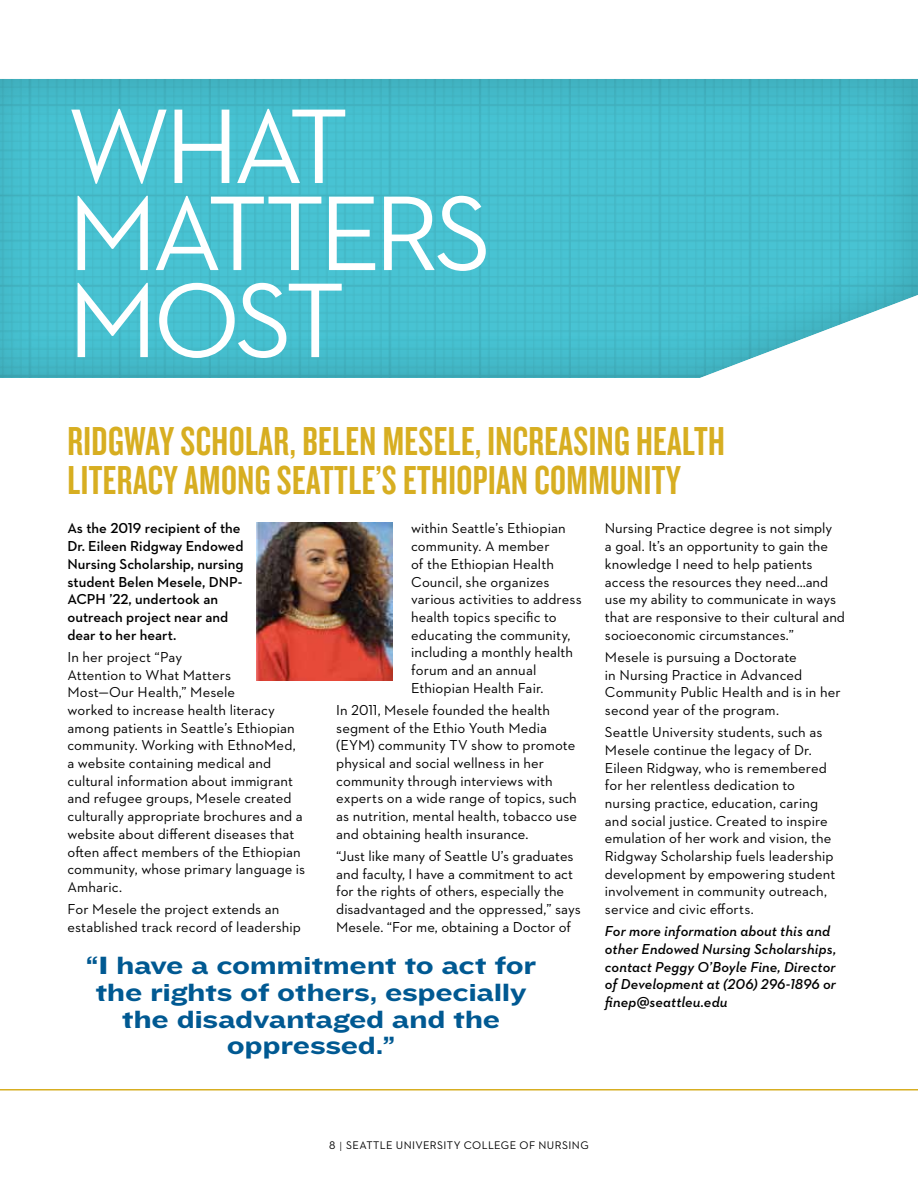
<style>
.page{position:relative;width:918px;height:1188px;background:#fff}
.page>*{position:absolute;margin:0;border:0;box-sizing:border-box;transform-origin:0 0}
.t1{font:108px/87px "Neutraface 2 Text";color:#fff}
.t2{font:42px/39px "Knockout 48 Featherweight";letter-spacing:.01em;color:#d7ae21}
.t3{font:25.95px/26.7px "Knockout HTF54 Sumo";letter-spacing:-.01em;color:#005992;text-align:center}
.t4{font:14.7px/17.7px "Neutraface 2 Text";letter-spacing:.005em;color:#000}
.t5{font:600 14.7px/17.7px "Neutraface 2 Text";color:#000}
.t6{font:italic 600 14.7px/17.7px "Neutraface 2 Text";letter-spacing:.01em;color:#000}
.t7{font:11.25px "Neutraface 2 Text";letter-spacing:.035em;color:#000}
.s1{font-weight:300;font-size:13.5px}
</style>
<div class="page">
<div style="left:0;top:76px;width:918px;height:304px;background:#000;opacity:.2"></div>
<img style="left:257px;top:522px;width:135px;height:158px">
<hr style="left:0;top:1089px;width:918px;height:1px;background:#d7ae21">
<h1 class="t1" style="left:67px;top:101px;width:426px">what matters most</h1>
<h2 class="t2" style="left:67px;top:420px;width:659px">RIDGWAY SCHOLAR, BELEN MESELE, INCREASING HEALTH<br>LITERACY AMONG SEATTLE’S ETHIOPIAN COMMUNITY</h2>
<p class="t4" style="left:605px;top:519px;width:242px">N ursing Practice degree is not simply<br>a goal. It’s an opportunity to gain the knowledge I need to help patients access the resources they need…and use my ability to communicate in ways that are responsive to their cultural and socioeconomic circumstances.”</p>
<p class="t4" style="left:605px;top:648px;width:237px">Mesele is pursuing a Doctorate<br>in N ursing Practice in Advanced<br>Community Public Health and is in her second year of the program.</p>
<p class="t4" style="left:605px;top:723px;width:232px">Seattle U niversity students, such as Mesele continue the legacy of Dr.<br>Eileen Ridgway, who is remembered for her relentless dedication to nursing practice, education, caring and social justice. Created to inspire emulation of her work and vision, the Ridgway Scholarship fuels leadership development by empowering student involvement in community outreach, service and civic efforts.</p>
<p class="t6" style="left:605px;top:922px;width:233px">For more information about this and other Endowed Nursing Scholarships, contact Peggy O’Boyle Fine, Director of Development at (206) 296-1896 or finep@seattleu.edu</p>
<p class="t5" style="left:68px;top:519px;width:177px">As the 2019 recipient of the<br>Dr. Eileen Ridgway Endowed<br>Nursing Scholarship, nursing student Belen Mesele, DNP-<br>ACPH ’22, undertook an outreach project near and dear to her heart.</p>
<p class="t4" style="left:68px;top:648px;width:239px">I n her project “Pay<br>Attention to What Matters<br>Most—Our Health,” Mesele<br>worked to increase health literacy among patients in Seattle’s Ethiopian community. Working with EthnoMed, a website containing medical and cultural information about immigrant and refugee groups, Mesele created culturally appropriate brochures and a website about different diseases that often affect members of the Ethiopian community, whose primary language is<br>Amharic.</p>
<p class="t4" style="left:68px;top:900px;width:235px">For Mesele the project extends an established track record of leadership</p>
<p class="t4" style="left:411px;top:519px;width:172px">within Seattle’s Ethiopian community. A member<br>of the Ethiopian Health<br>Council, she organizes various activities to address health topics specific to educating the community, including a monthly health forum and an annual<br>Ethiopian Health Fair.</p>
<p class="t4" style="left:336px;top:701px;width:243px">I n 2011, Mesele founded the health segment of the Ethio Youth Media (EYM) community TV show to promote physical and social wellness in her community through interviews with experts on a wide range of topics, such as nutrition, mental health, tobacco use and obtaining health insurance.</p>
<p class="t4" style="left:336px;top:847px;width:246px">“Just like many of Seattle U’s graduates and faculty, I have a commitment to act for the rights of others, especially the disadvantaged and the oppressed,” says Mesele. “For me, obtaining a Doctor of</p>
<h3 class="t3" style="left:86px;top:953px;width:452px">“I have a commitment to act for the rights of others, especially the disadvantaged and the oppressed.”</h3>
<p class="t7" style="left:329px;top:1138px;width:261px">8 <span class="s1">I</span> seattle university College of N ursing</p>
</div>
